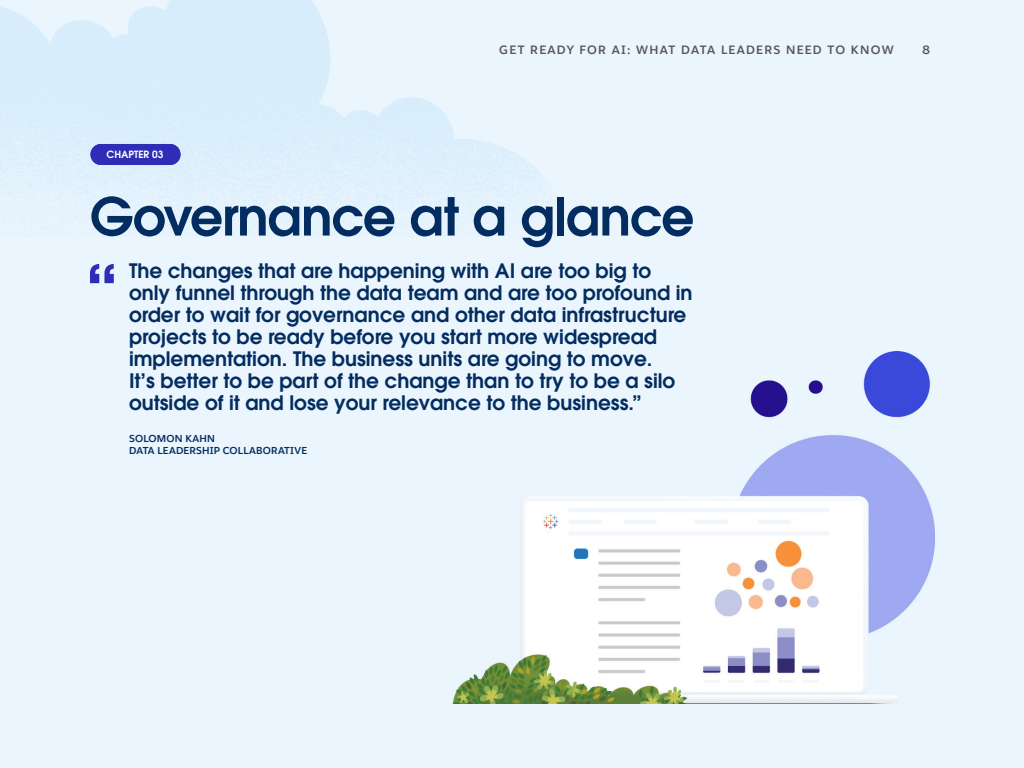
<style>
.page{position:relative;width:1024px;height:768px;background:#eaf5fe}
.page>*{position:absolute;margin:0;border:0;box-sizing:border-box;transform-origin:0 0}
.t1{font:52px "Avant Garde For Salesforce Dm";letter-spacing:-.025em;color:#032d60}
.t2{font:20px/22px "Avant Garde For Salesforce Dm";color:#032d60}
.t3{font:700 12px "Salesforce Sans";letter-spacing:.11em;color:#59575c}
.t4{font:700 10px/12px "Salesforce Sans";letter-spacing:.02em;color:#032d60}
.t5{font:10px "Avant Garde For Salesforce Dm";color:#fff}
</style>
<div class="page">
<img style="left:452px;top:352px;width:483px;height:352px">
<svg style="left:90px;top:264px;width:24px;height:19px"></svg>
<div style="left:90px;top:144px;width:91px;height:21px;background:#2f2cb7;border-radius:11px"></div>
<p class="t5" style="left:107px;top:150px;width:58px">CHAPTER 03</p>
<p class="t3" style="left:499px;top:43px;width:396px">GET READY FOR AI: WHAT DATA LEADERS NEED TO KNOW</p>
<p class="t3" style="left:922px;top:42px;width:10px">8</p>
<h1 class="t1" style="left:90px;top:196px;width:606px">Governance at a glance</h1>
<p class="t2" style="left:129px;top:262px;width:565px">The changes that are happening with AI are too big to only funnel through the data team and are too profound in order to wait for governance and other data infrastructure projects to be ready before you start more widespread implementation. The business units are going to move.<br>It’s better to be part of the change than to try to be a silo outside of it and lose your relevance to the business.”</p>
<p class="t4" style="left:129px;top:434px;width:180px">SOLOMON KAHN<br>DATA LEADERSHIP COLLABORATIVE</p>
</div>
